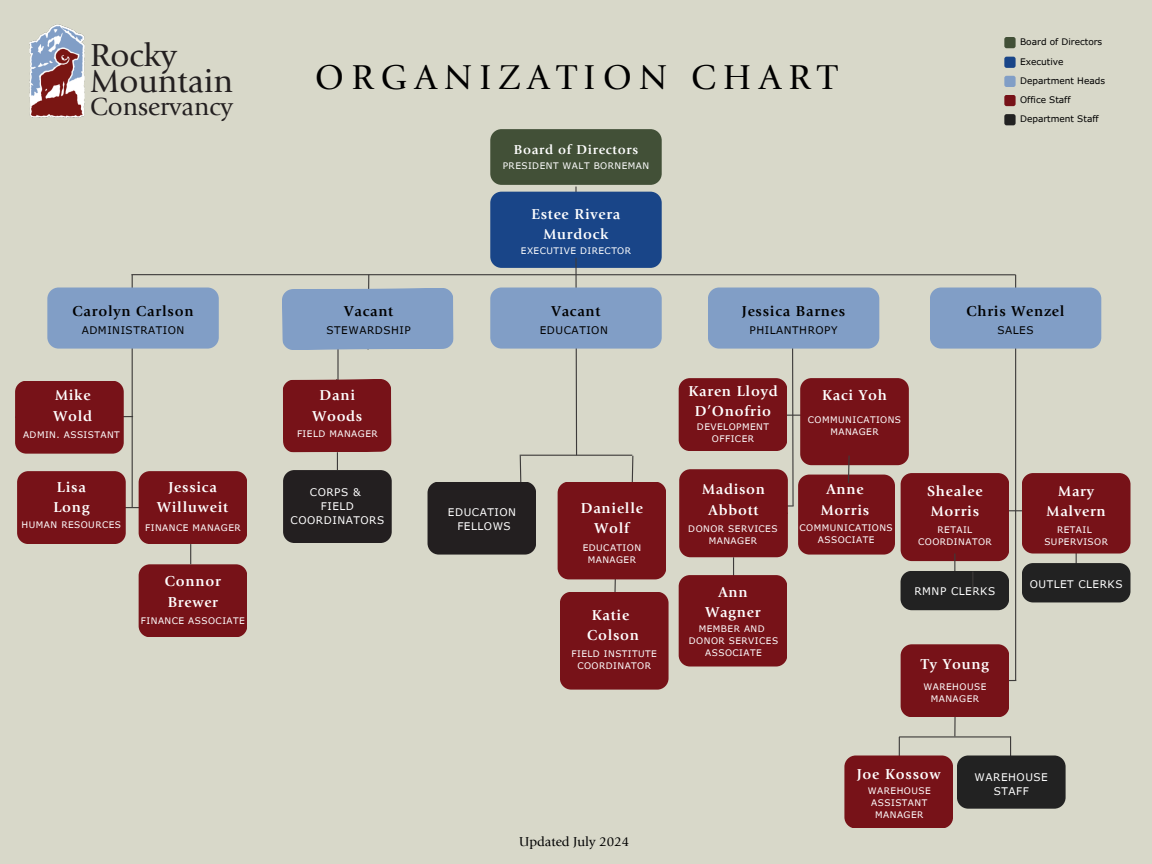
<style>
.page{position:relative;width:1152px;height:864px;background:#d8d8c9}
.page>*{position:absolute;margin:0;border:0;box-sizing:border-box;transform-origin:0 0}
.t1{font:36px "Giovanni Std";letter-spacing:.2em;color:#000}
.t2{font:33.15px/26.2px "Giovanni Std";color:#231f20}
.t3{font:25.8px "Giovanni Std";color:#231f20}
.t4{font:700 15px/20.2px "Giovanni Std";letter-spacing:.05em;color:#fff;text-align:center}
.t5{font:700 15px "Giovanni Std";letter-spacing:.05em;color:#000}
.t6{font:700 13.5px "Giovanni Std";letter-spacing:.05em;color:#fff}
.t7{font:13.5px "Giovanni Std";color:#000}
.t8{font:10.5px/14px "Verdana Pro";letter-spacing:.05em;color:#fff;text-align:center}
.t9{font:10.5px "Verdana Pro";letter-spacing:.05em;color:#000}
.t10{font:9px/12px "Verdana Pro";letter-spacing:.05em;color:#fff;text-align:center}
.t11{font:9px "Verdana Pro";color:#000}
</style>
<div class="page">
<div style="left:490px;top:192px;width:172px;height:76px;background:#194588;border-radius:11px"></div>
<hr style="left:132px;top:275px;width:1px;height:233px;background:#3d3b3a">
<hr style="left:63px;top:507px;width:127px;height:1px;background:#3d3b3a">
<div style="left:139px;top:471px;width:108px;height:73px;background:#771218;border-radius:11px"></div>
<div style="left:17px;top:471px;width:109px;height:73px;background:#771218;border-radius:11px"></div>
<div style="left:139px;top:564px;width:108px;height:73px;background:#771218;border-radius:11px"></div>
<svg style="left:124px;top:415px;width:10px;height:3px"></svg>
<div style="left:15px;top:381px;width:109px;height:73px;background:#771218;border-radius:11px"></div>
<div style="left:47px;top:288px;width:172px;height:61px;background:#819ec6;border-radius:11px"></div>
<hr style="left:1015px;top:275px;width:1px;height:406px;background:#3d3b3a">
<svg style="left:1009px;top:679px;width:8px;height:3px"></svg>
<hr style="left:951px;top:510px;width:81px;height:1px;background:#3d3b3a">
<div style="left:1022px;top:563px;width:108px;height:39px;background:#222;border-radius:11px"></div>
<hr style="left:954px;top:716px;width:2px;height:20px;background:#3d3b3a">
<hr style="left:899px;top:737px;width:1px;height:64px;background:#3d3b3a">
<hr style="left:1010px;top:736px;width:1px;height:46px;background:#3d3b3a">
<hr style="left:899px;top:736px;width:112px;height:2px;background:#3d3b3a">
<div style="left:901px;top:644px;width:108px;height:73px;background:#771218;border-radius:11px"></div>
<div style="left:901px;top:473px;width:108px;height:88px;background:#771218;border-radius:11px"></div>
<div style="left:1022px;top:473px;width:109px;height:81px;background:#771218;border-radius:11px"></div>
<div style="left:930px;top:288px;width:171px;height:61px;background:#819ec6;border-radius:11px"></div>
<div style="left:283px;top:470px;width:109px;height:73px;background:#231f20;border-radius:11px"></div>
<hr style="left:729px;top:415px;width:127px;height:1px;background:#3d3b3a">
<div style="left:800px;top:378px;width:109px;height:87px;background:#771218;border-radius:11px"></div>
<svg style="left:733px;top:557px;width:1px;height:18px"></svg>
<div style="left:679px;top:378px;width:108px;height:73px;background:#771218;border-radius:11px"></div>
<hr style="left:131px;top:274px;width:885px;height:1px;background:#3d3b3a">
<img style="left:29px;top:24px;width:56px;height:94px">
<svg style="left:575px;top:257px;width:3px;height:198px"></svg>
<div style="left:490px;top:288px;width:172px;height:61px;background:#819ec6;border-radius:11px"></div>
<div style="left:490px;top:129px;width:172px;height:56px;background:#425037;border-radius:11px"></div>
<div style="left:1004px;top:37px;width:12px;height:11px;background:#425037;border-radius:2px"></div>
<div style="left:1004px;top:57px;width:12px;height:11px;background:#194588;border-radius:2px"></div>
<div style="left:1004px;top:76px;width:12px;height:11px;background:#819ec6;border-radius:2px"></div>
<div style="left:1004px;top:95px;width:12px;height:11px;background:#771218;border-radius:2px"></div>
<svg style="left:190px;top:544px;width:1px;height:20px"></svg>
<div style="left:679px;top:575px;width:108px;height:92px;background:#771218;border-radius:11px"></div>
<div style="left:1004px;top:114px;width:12px;height:11px;background:#222;border-radius:2px"></div>
<div style="left:844px;top:756px;width:109px;height:72px;background:#771218;border-radius:11px"></div>
<div style="left:957px;top:756px;width:109px;height:53px;background:#222;border-radius:11px"></div>
<hr style="left:521px;top:455px;width:111px;height:1px;background:#3d3b3a">
<svg style="left:631px;top:455px;width:3px;height:27px"></svg>
<svg style="left:519px;top:454px;width:3px;height:28px"></svg>
<svg style="left:614px;top:579px;width:2px;height:13px"></svg>
<div style="left:558px;top:482px;width:108px;height:97px;background:#771218;border-radius:11px"></div>
<div style="left:428px;top:482px;width:108px;height:73px;background:#231f20;border-radius:11px"></div>
<div style="left:560px;top:592px;width:108px;height:98px;background:#771218;border-radius:11px"></div>
<svg style="left:954px;top:554px;width:1px;height:17px"></svg>
<div style="left:901px;top:571px;width:108px;height:39px;background:#222;border-radius:11px"></div>
<svg style="left:972px;top:572px;width:1px;height:20px"></svg>
<svg style="left:693px;top:341px;width:101px;height:164px"></svg>
<hr style="left:337px;top:313px;width:2px;height:104px;background:#3d3b3a">
<svg style="left:282px;top:274px;width:172px;height:77px"></svg>
<svg style="left:283px;top:378px;width:109px;height:92px"></svg>
<div style="left:708px;top:288px;width:171px;height:61px;background:#819ec6;border-radius:11px"></div>
<div style="left:798px;top:475px;width:97px;height:80px;background:#771218;border-radius:11px"></div>
<hr style="left:712px;top:505px;width:82px;height:2px;background:#3d3b3a">
<div style="left:679px;top:469px;width:109px;height:88px;background:#771218;border-radius:11px"></div>
<svg style="left:847px;top:455px;width:3px;height:28px"></svg>
<p class="t2" style="left:90px;top:45px;width:145px">Rocky<br>Mountain</p>
<p class="t3" style="left:90px;top:97px;width:144px">Conservancy</p>
<p class="t5" style="left:73px;top:305px;width:123px">Carolyn Carlson</p>
<p class="t9" style="left:82px;top:324px;width:104px">ADMINISTRATION</p>
<p class="t4" style="left:53px;top:387px;width:40px;text-align:left">Mike<br>Wold</p>
<p class="t10" style="left:23px;top:428px;width:98px">ADMIN. ASSISTANT</p>
<p class="t4" style="left:53px;top:479px;width:38px;text-align:left">Lisa<br>Long</p>
<p class="t10" style="left:22px;top:519px;width:101px">HUMAN RESOURCES</p>
<p class="t4" style="left:157px;top:479px;width:72px">Jessica<br>Willuweit</p>
<h4 class="t10" style="left:145px;top:521px;width:97px">FINANCE MANAGER</h4>
<h4 class="t4" style="left:165px;top:573px;width:57px;text-align:left">Connor<br>Brewer</h4>
<p class="t10" style="left:141px;top:615px;width:105px">FINANCE ASSOCIATE</p>
<h3 class="t1" style="left:315px;top:63px;width:524px">ORGANIZATION CHART</h3>
<h1 class="t6" style="left:514px;top:144px;width:126px">Board of Directors</h1>
<p class="t10" style="left:503px;top:160px;width:148px">PRESIDENT WALT BORNEMAN</p>
<p class="t4" style="left:531px;top:205px;width:91px">Estee Rivera<br>Murdock</p>
<h2 class="t10" style="left:521px;top:245px;width:112px">EXECUTIVE DIRECTOR</h2>
<p class="t11" style="left:1020px;top:36px;width:84px">Board of Directors</p>
<p class="t11" style="left:1020px;top:56px;width:45px">Executive</p>
<p class="t11" style="left:1020px;top:75px;width:86px">Department Heads</p>
<p class="t11" style="left:1020px;top:94px;width:52px">Office Staff</p>
<h4 class="t11" style="left:1020px;top:113px;width:80px">Department Staff</h4>
<h6 class="t5" style="left:966px;top:305px;width:100px">Chris Wenzel</h6>
<p class="t5" style="left:742px;top:305px;width:105px">Jessica Barnes</p>
<p class="t5" style="left:344px;top:305px;width:51px">Vacant</p>
<p class="t5" style="left:551px;top:305px;width:51px">Vacant</p>
<p class="t9" style="left:540px;top:324px;width:70px">EDUCATION</p>
<h4 class="t9" style="left:750px;top:324px;width:90px">PHILANTHROPY</h4>
<p class="t9" style="left:327px;top:324px;width:86px">STEWARDSHIP</p>
<p class="t9" style="left:998px;top:324px;width:38px">SALES</p>
<p class="t4" style="left:312px;top:387px;width:51px">Dani<br>Woods</p>
<h4 class="t10" style="left:297px;top:428px;width:82px">FIELD MANAGER</h4>
<p class="t8" style="left:291px;top:485px;width:95px">CORPS &amp;<br>FIELD<br>COORDINATORS</p>
<p class="t8" style="left:448px;top:505px;width:70px">EDUCATION<br>FELLOWS</p>
<p class="t4" style="left:581px;top:500px;width:64px">Danielle<br>Wolf</p>
<p class="t10" style="left:583px;top:542px;width:60px">EDUCATION</p>
<h4 class="t10" style="left:588px;top:554px;width:50px">MANAGER</h4>
<h4 class="t4" style="left:587px;top:606px;width:54px">Katie<br>Colson</h4>
<h4 class="t10" style="left:571px;top:648px;width:87px">FIELD INSTITUTE</h4>
<p class="t10" style="left:577px;top:660px;width:75px">COORDINATOR</p>
<p class="t7" style="left:519px;top:836px;width:111px">Updated July 2024</p>
<p class="t4" style="left:688px;top:383px;width:91px">Karen Lloyd<br>D’Onofrio</p>
<p class="t10" style="left:697px;top:420px;width:74px">DEVELOPMENT</p>
<p class="t10" style="left:712px;top:432px;width:44px">OFFICER</p>
<p class="t4" style="left:702px;top:481px;width:65px">Madison<br>Abbott</p>
<h6 class="t10" style="left:688px;top:523px;width:91px">DONOR SERVICES</h6>
<p class="t10" style="left:709px;top:535px;width:50px">MANAGER</p>
<h6 class="t4" style="left:705px;top:584px;width:57px">Ann<br>Wagner</h6>
<h4 class="t10" style="left:699px;top:622px;width:68px">MEMBER AND</h4>
<h4 class="t10" style="left:689px;top:634px;width:91px">DONOR SERVICES<br>ASSOCIATE</h4>
<p class="t4" style="left:822px;top:387px;width:66px">Kaci Yoh</p>
<h4 class="t10" style="left:808px;top:413px;width:95px">COMMUNICATIONS</h4>
<h4 class="t10" style="left:830px;top:425px;width:50px">MANAGER</h4>
<p class="t4" style="left:821px;top:481px;width:50px">Anne<br>Morris</p>
<p class="t10" style="left:800px;top:521px;width:95px">COMMUNICATIONS</p>
<p class="t10" style="left:818px;top:533px;width:58px">ASSOCIATE</p>
<h6 class="t4" style="left:927px;top:483px;width:57px;text-align:left">Shealee<br>Morris</h6>
<h4 class="t10" style="left:938px;top:523px;width:36px">RETAIL</h4>
<h6 class="t10" style="left:918px;top:535px;width:75px">COORDINATOR</h6>
<p class="t8" style="left:914px;top:584px;width:82px">RMNP CLERKS</p>
<h4 class="t4" style="left:921px;top:656px;width:70px">Ty Young</h4>
<h6 class="t10" style="left:924px;top:681px;width:64px">WAREHOUSE</h6>
<h4 class="t10" style="left:931px;top:693px;width:50px">MANAGER</h4>
<h4 class="t4" style="left:1047px;top:483px;width:61px">Mary<br>Malvern</h4>
<h6 class="t10" style="left:1057px;top:523px;width:36px">RETAIL</h6>
<h4 class="t10" style="left:1044px;top:535px;width:65px">SUPERVISOR</h4>
<p class="t8" style="left:1030px;top:577px;width:94px">OUTLET CLERKS</p>
<p class="t4" style="left:857px;top:765px;width:85px">Joe Kossow</p>
<p class="t10" style="left:868px;top:785px;width:64px">WAREHOUSE<br>ASSISTANT</p>
<h4 class="t10" style="left:875px;top:809px;width:50px">MANAGER</h4>
<p class="t8" style="left:975px;top:769px;width:75px">WAREHOUSE<br>STAFF</p>
</div>
